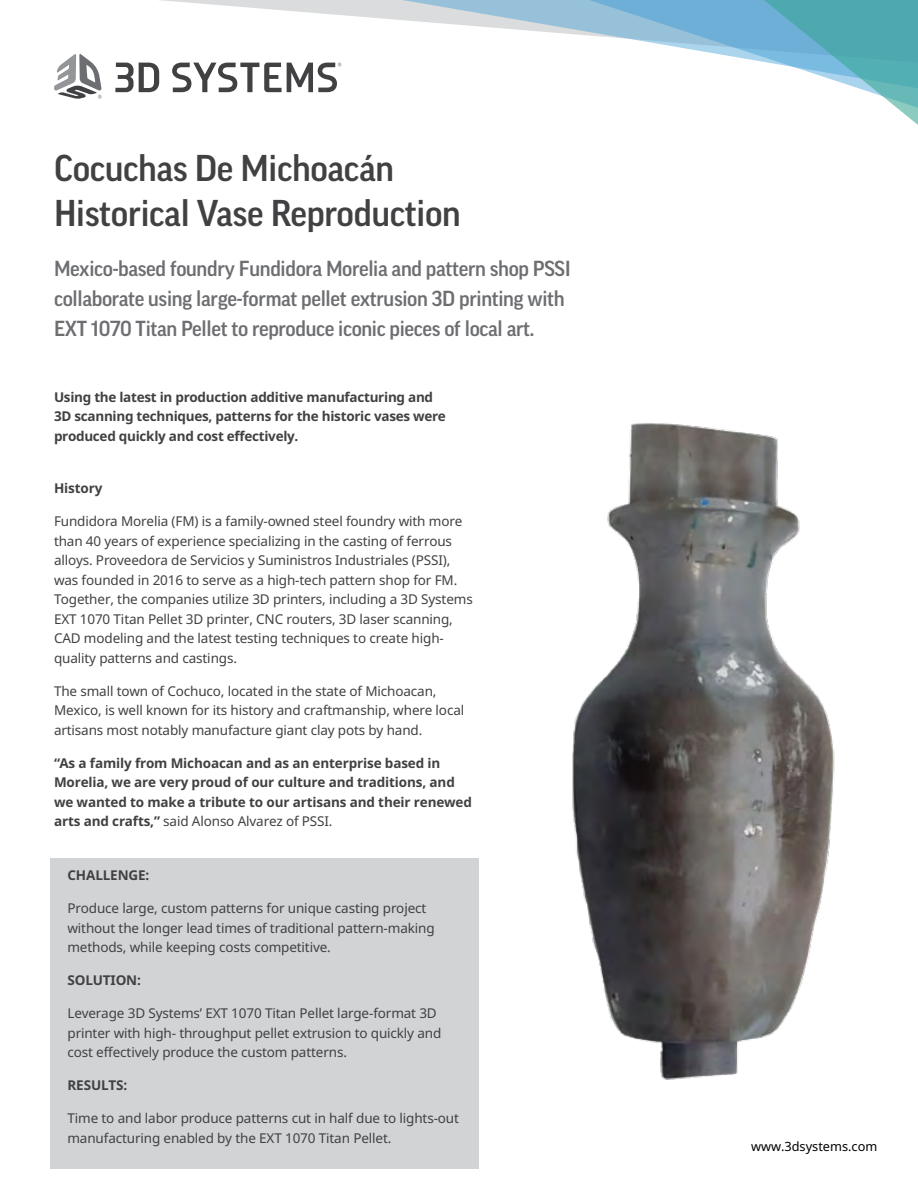
<style>
.page{position:relative;width:918px;height:1188px;background:#fff}
.page>*{position:absolute;margin:0;border:0;box-sizing:border-box;transform-origin:0 0}
.t1{font:500 36px/45px "Good Pro";letter-spacing:-.01em;color:#414042}
.t2{font:500 21px/30px "Good Pro";letter-spacing:-.015em;color:#6d6e71}
.t3{font:13.5px/19.5px "Noto Sans";letter-spacing:-.01em;color:#414042}
.t4{font:700 13.5px/19.5px "Noto Sans";letter-spacing:-.01em;color:#414042}
.t5{font:12.75px "Noto Sans";color:#000}
.s1{font-weight:400}
</style>
<div class="page">
<svg style="left:115px;top:65px;width:44px;height:27px"></svg>
<svg style="left:172px;top:65px;width:151px;height:27px"></svg>
<svg style="left:54px;top:65px;width:48px;height:34px"></svg>
<svg style="left:60px;top:0;width:263px;height:65px"></svg>
<svg style="left:323px;top:0;width:225px;height:93px"></svg>
<svg style="left:548px;top:0;width:370px;height:125px"></svg>
<div style="left:50px;top:858px;width:428px;height:311px;background:#d1d3d4"></div>
<img style="left:572px;top:423px;width:263px;height:657px">
<h1 class="t1" style="left:54px;top:145px;width:408px">Cocuchas De Michoacán<br>Historical Vase Reproduction</h1>
<h2 class="t2" style="left:54px;top:253px;width:519px">Mexico-based foundry Fundidora Morelia and pattern shop PSSI collaborate using large-format pellet extrusion 3D printing with<br>EXT 1070 Titan Pellet to reproduce iconic pieces of local art.</h2>
<p class="t4" style="left:54px;top:387px;width:393px">Using the latest in production additive manufacturing and<br>3D scanning techniques, patterns for the historic vases were produced quickly and cost effectively.</p>
<p class="t4" style="left:54px;top:478px;width:50px">History</p>
<p class="t3" style="left:54px;top:511px;width:420px">Fundidora Morelia (FM) is a family-owned steel foundry with more than 40 years of experience specializing in the casting of ferrous alloys. Proveedora de Servicios y Suministros Industriales (PSSI), was founded in 2016 to serve as a high-tech pattern shop for FM.<br>Together, the companies utilize 3D printers, including a 3D Systems EXT 1070 Titan Pellet 3D printer, CNC routers, 3D laser scanning, CAD modeling and the latest testing techniques to create high&shy;quality patterns and castings.</p>
<p class="t3" style="left:54px;top:681px;width:412px">The small town of Cochuco, located in the state of Michoacan,<br>Mexico, is well known for its history and craftmanship, where local artisans most notably manufacture giant clay pots by hand.</p>
<p class="t4" style="left:54px;top:753px;width:419px">“As a family from Michoacan and as an enterprise based in Morelia, we are very proud of our culture and traditions, and we wanted to make a tribute to our artisans and their renewed arts and crafts,” <span class="s1">said Alonso Alvarez of PSSI.</span></p>
<p class="t4" style="left:68px;top:865px;width:83px">CHALLENGE:</p>
<p class="t3" style="left:68px;top:898px;width:369px">Produce large, custom patterns for unique casting project without the longer lead times of traditional pattern-making methods, while keeping costs competitive.</p>
<p class="t4" style="left:68px;top:970px;width:75px">SOLUTION:</p>
<p class="t3" style="left:68px;top:1003px;width:375px">Leverage 3D Systems’ EXT 1070 Titan Pellet large-format 3D printer with high- throughput pellet extrusion to quickly and cost effectively produce the custom patterns.</p>
<p class="t4" style="left:68px;top:1075px;width:61px">RESULTS:</p>
<p class="t3" style="left:68px;top:1108px;width:393px">Time to and labor produce patterns cut in half due to lights-out manufacturing enabled by the EXT 1070 Titan Pellet.</p>
<p class="t5" style="left:751px;top:1138px;width:128px">www.3dsystems.com</p>
</div>
